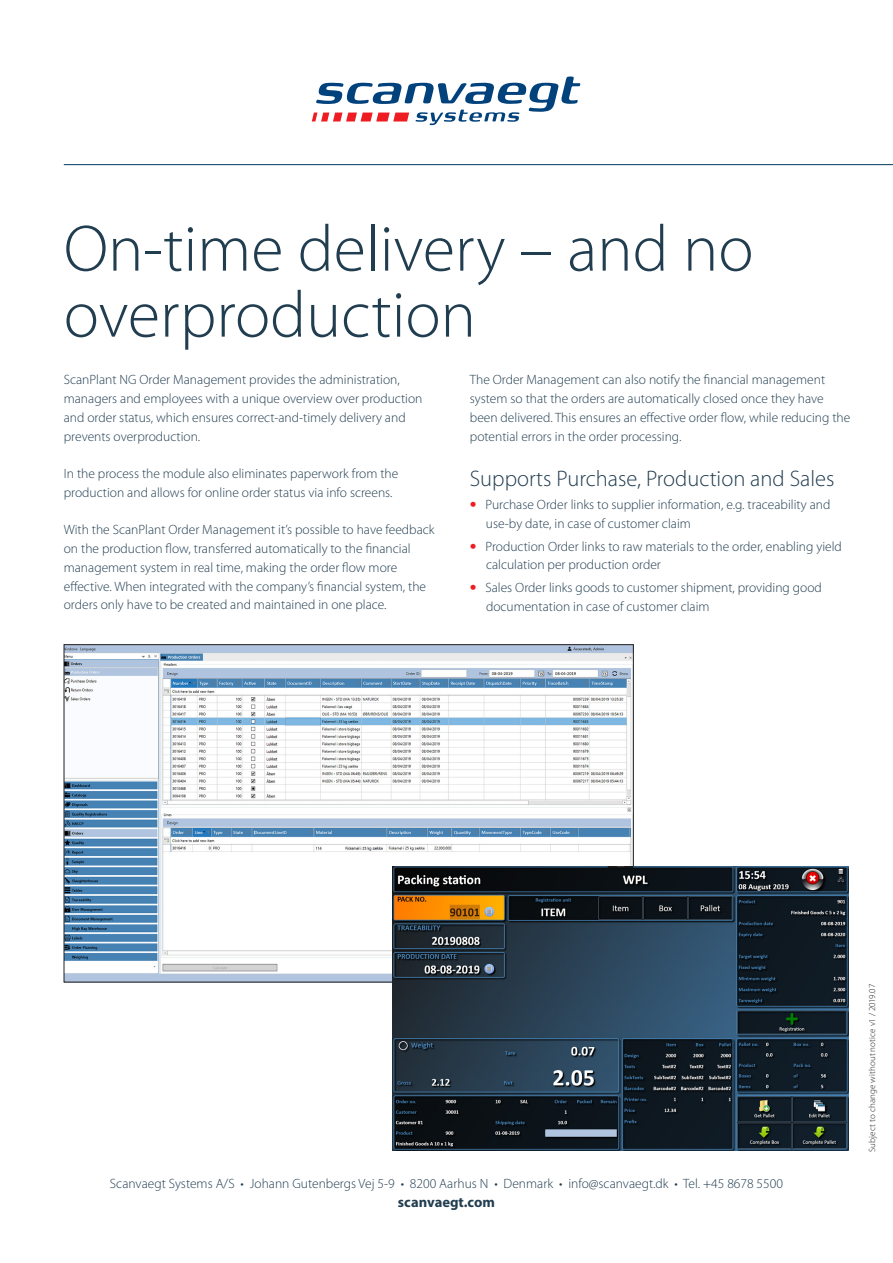
<style>
.page{position:relative;width:893px;height:1263px;background:#fff}
.page>*{position:absolute;margin:0;border:0;box-sizing:border-box;transform-origin:0 0}
.t1{font:300 66px/66px "Myriad Pro";color:#213d50}
.t2{font:300 22.5px "Myriad Pro";color:#213d50}
.t3{font:14.55px "Myriad MM 700 600";color:#213d50}
.t4{font:300 13.5px/18.8px "Myriad Pro";color:#213d50}
.BT{font:300 9px "Myriad Pro";letter-spacing:.01em;color:#231f20}
.s1{font-family:"Frutiger";font-weight:900;color:#ee1d23}
</style>
<div class="page">
<svg style="left:312px;top:77px;width:268px;height:48px"></svg>
<hr style="left:64px;top:164px;width:829px;height:1px;background:#003a5f">
<img style="left:66px;top:646px;width:566px;height:334px">
<img style="left:393px;top:866px;width:456px;height:284px">
<p class="t1" style="left:64px;top:215px;width:691px">On-time delivery – and no overproduction</p>
<p class="t4" style="left:64px;top:370px;width:360px">ScanPlant NG Order Management provides the administration, managers and employees with a unique overview over production and order status, which ensures correct-and-timely delivery and prevents overproduction.</p>
<p class="t4" style="left:64px;top:464px;width:336px">In the process the module also eliminates paperwork from the production and allows for online order status via info screens.</p>
<p class="t4" style="left:64px;top:520px;width:372px">With the ScanPlant Order Management it’s possible to have feedback on the production flow, transferred automatically to the financial management system in real time, making the order flow more effective. When integrated with the company’s financial system, the orders only have to be created and maintained in one place.</p>
<p class="t4" style="left:470px;top:370px;width:382px">The Order Management can also notify the financial management system so that the orders are automatically closed once they have been delivered. This ensures an effective order flow, while reducing the potential errors in the order processing.</p>
<p class="t2" style="left:470px;top:465px;width:366px">Supports Purchase, Production and Sales</p>
<p class="t4" style="left:486px;top:495px;width:346px;text-indent:-16px"><span class="s1">•</span> Purchase Order links to supplier information, e.g. traceability and use-by date, in case of customer claim</p>
<p class="t4" style="left:486px;top:537px;width:357px;text-indent:-16px"><span class="s1">•</span> Production Order links to raw materials to the order, enabling yield calculation per production order</p>
<p class="t4" style="left:486px;top:578px;width:337px;text-indent:-16px"><span class="s1">•</span> Sales Order links goods to customer shipment, providing good documentation in case of customer claim</p>
<p class="t4" style="left:110px;top:1174px;width:674px">Scanvaegt Systems A/S • Johann Gutenbergs Vej 5-9 • 8200 Aarhus N • Denmark • info@scanvaegt.dk • Tel. +45 8678 5500</p>
<p class="t3" style="left:398px;top:1195px;width:99px">scanvaegt.com</p>
<p class="BT" style="left:867px;top:1152px;width:170px;rotate:-90deg">Subject to change without notice v1 / 2019.07</p>
</div>
